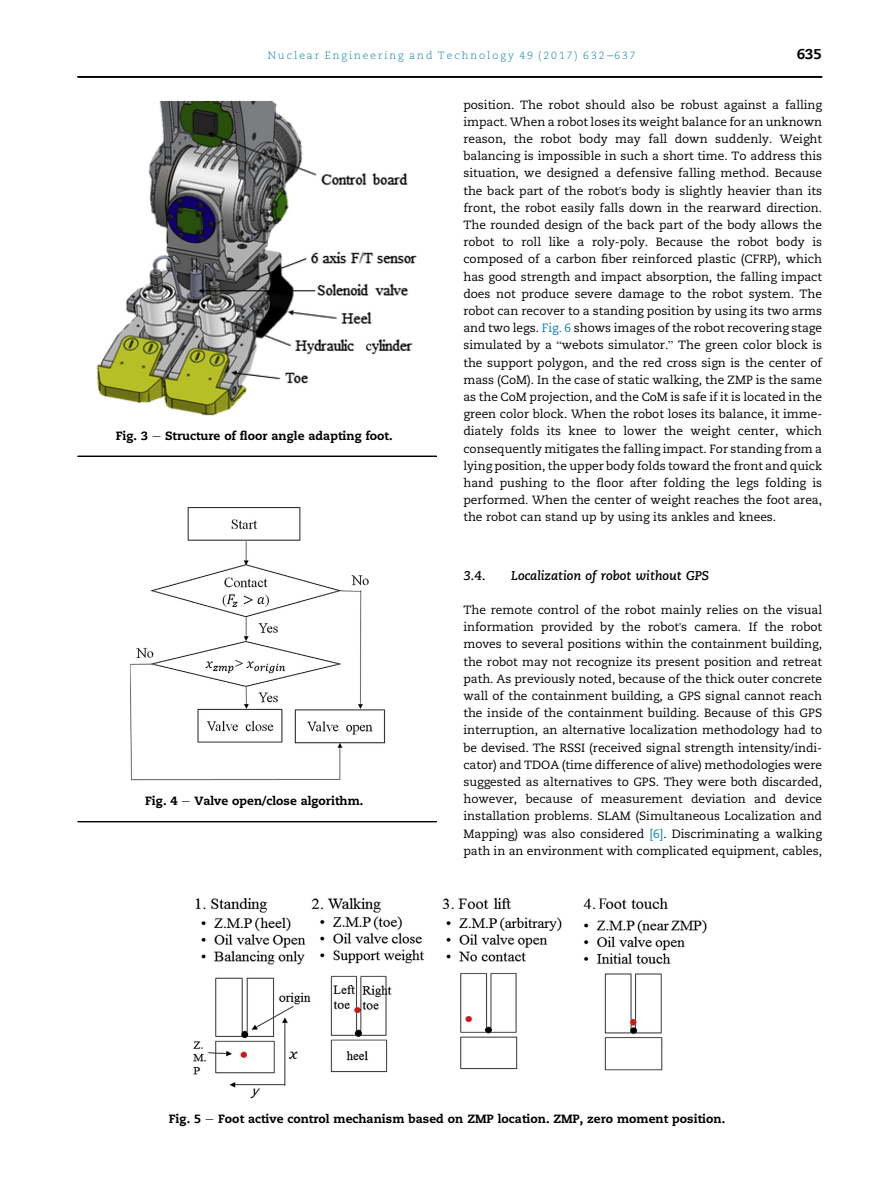
<style>
.page{position:relative;width:893px;height:1191px;background:#fff}
.page>*{position:absolute;margin:0;border:0;box-sizing:border-box;transform-origin:0 0}
.t1{font:14.25px "Adv Caceilia HVY";color:#000}
.t2{font:12.75px "Adv Caecilia Bd It";color:#000}
.t3{font:12px/17.2px "Adv Caecilia Rm";color:#000;text-align:justify}
.t4{font:12px "Adv Caceilia HVY";color:#000}
.t5{font:10.5px "Adv Caecilia Lt";letter-spacing:.19em;color:#0d7fac}
.s1{font-family:"Adv PS44 A44 B"}
.s2{font-family:"Adv O Tb 0 c 9 bf 5 d"}
.s3{color:#0d7fac}
</style>
<div class="page">
<hr style="left:78px;top:821px;width:359px;height:1px;background:#000">
<img style="left:130px;top:507px;width:255px;height:273px">
<hr style="left:78px;top:456px;width:359px;height:1px;background:#000">
<img style="left:97px;top:100px;width:320px;height:315px">
<img style="left:193px;top:898px;width:514px;height:200px">
<div style="left:78px;top:77px;width:744px;height:1px;background:#000;border:1px solid #000"></div>
<p class="t5" style="left:268px;top:51px;width:369px">Nuclear Engineering and Technology 49 (2017) 632<span class="s1">e</span>637</p>
<p class="t1" style="left:797px;top:48px;width:27px">635</p>
<p class="t4" style="left:116px;top:430px;width:278px">Fig. 3 <span class="s1">e</span> Structure of floor angle adapting foot.</p>
<p class="t4" style="left:145px;top:796px;width:220px">Fig. 4 <span class="s1">e</span> Valve open/close algorithm.</p>
<p class="t3" style="left:463px;top:97px;width:360px">position. The robot should also be robust against a falling impact. When a robot loses its weight balance for an unknown reason, the robot body may fall down suddenly. Weight balancing is impossible in such a short time. To address this situation, we designed a defensive falling method. Because the back part of the robot<span class="s2">'</span>s body is slightly heavier than its front, the robot easily falls down in the rearward direction.<br>The rounded design of the back part of the body allows the robot to roll like a roly-poly. Because the robot body is composed of a carbon fiber reinforced plastic (CFRP), which has good strength and impact absorption, the falling impact does not produce severe damage to the robot system. The robot can recover to a standing position by using its two arms and two legs. <span class="s3">Fig. 6</span> shows images of the robot recovering stage simulated by a <span class="s2">“</span>webots simulator.<span class="s2">”</span> The green color block is the support polygon, and the red cross sign is the center of mass (CoM). In the case of static walking, the ZMP is the same as the CoM projection, and the CoM is safe if it is located in the green color block. When the robot loses its balance, it imme&shy;diately folds its knee to lower the weight center, which consequently mitigates the falling impact. For standing from a lying position, the upper body folds toward the front and quick hand pushing to the floor after folding the legs folding is performed. When the center of weight reaches the foot area, the robot can stand up by using its ankles and knees.</p>
<p class="t2" style="left:463px;top:570px;width:24px">3.4.</p>
<p class="t2" style="left:511px;top:570px;width:199px">Localization of robot without GPS</p>
<p class="t3" style="left:463px;top:602px;width:360px">The remote control of the robot mainly relies on the visual information provided by the robot<span class="s2">'</span>s camera. If the robot moves to several positions within the containment building, the robot may not recognize its present position and retreat path. As previously noted, because of the thick outer concrete wall of the containment building, a GPS signal cannot reach the inside of the containment building. Because of this GPS interruption, an alternative localization methodology had to be devised. The RSSI (received signal strength intensity/indi&shy;cator) and TDOA (time difference of alive) methodologies were suggested as alternatives to GPS. They were both discarded, however, because of measurement deviation and device installation problems. SLAM (Simultaneous Localization and Mapping) was also considered <span class="s3">[6]</span>. Discriminating a walking path in an environment with complicated equipment, cables,</p>
<p class="t4" style="left:169px;top:1113px;width:558px">Fig. 5 <span class="s1">e</span> Foot active control mechanism based on ZMP location. ZMP, zero moment position.</p>
</div>
